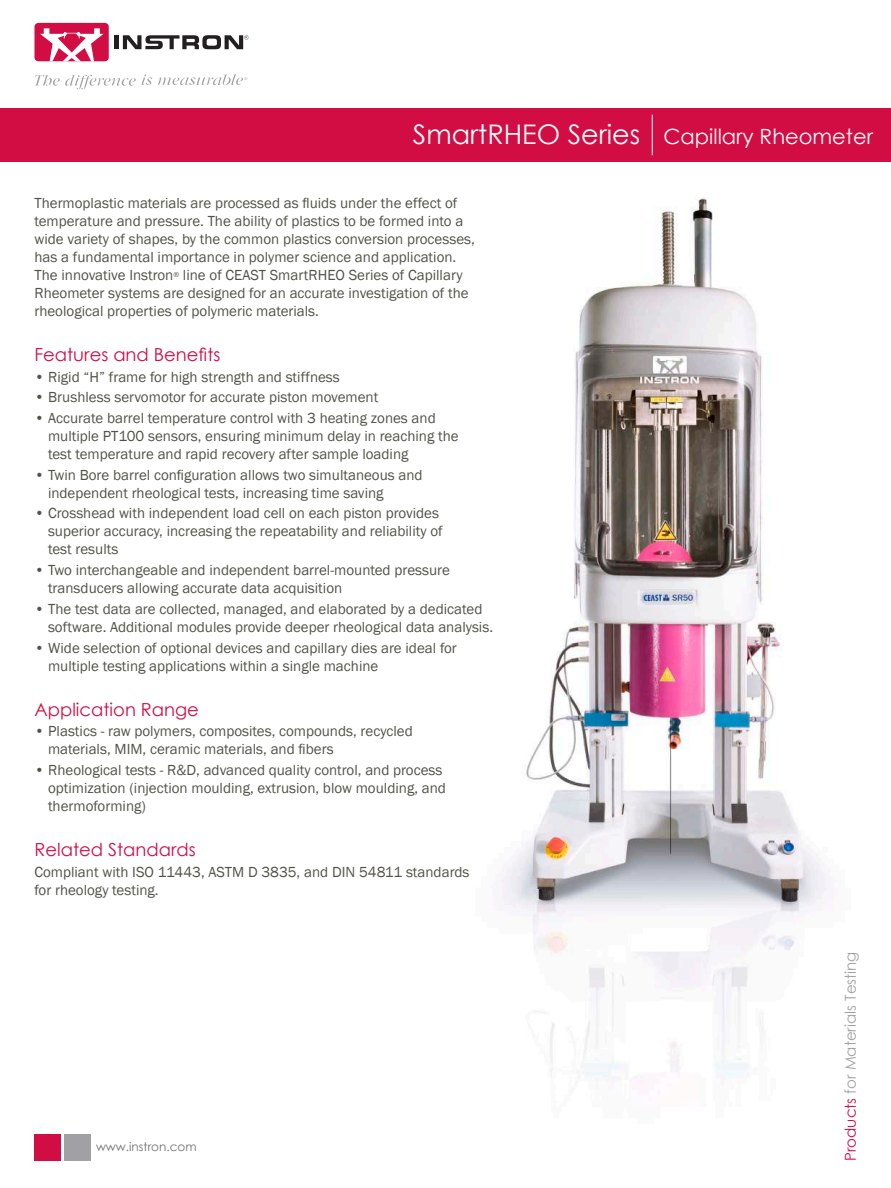
<style>
.page{position:relative;width:891px;height:1188px;background:#fff}
.page>*{position:absolute;margin:0;border:0;box-sizing:border-box;transform-origin:0 0}
.t1{font:21px "Century Gothic";color:#fff}
.t2{font:18px "Century Gothic";color:#d20d44}
.t3{font:15px/18px "Franklin Gothic";color:#535249}
.t4{font:15px "Century Gothic";color:#a1a1a5}
.t5{font:12px "Century Gothic";color:#717074}
.s1{font-size:27px}
.s2{color:#d20d44}
</style>
<div class="page">
<div style="left:34px;top:23px;width:75px;height:38px;background:#d20d44;border-radius:4px"></div>
<svg style="left:40px;top:28px;width:64px;height:33px"></svg>
<hr style="left:114px;top:35px;width:4px;height:14px;background:#231f20">
<svg style="left:123px;top:35px;width:125px;height:14px"></svg>
<svg style="left:35px;top:74px;width:212px;height:15px"></svg>
<img style="left:500px;top:197px;width:328px;height:887px">
<div style="left:0;top:108px;width:891px;height:54px;background:#d20d44"></div>
<hr style="left:652px;top:115px;width:1px;height:40px;background:#fff">
<div style="left:64px;top:1134px;width:27px;height:27px;background:#a1a1a5"></div>
<div style="left:34px;top:1134px;width:28px;height:27px;background:#d20d44"></div>
<h1 class="t1" style="left:413px;top:122px;width:462px"><span class="s1">SmartRHEO Series</span> Capillary Rheometer</h1>
<p class="t3" style="left:34px;top:194px;width:442px">Thermoplastic materials are processed as fluids under the effect of temperature and pressure. The ability of plastics to be formed into a wide variety of shapes, by the common plastics conversion processes, has a fundamental importance in polymer science and application.<br>The innovative Instron<sup>®</sup> line of CEAST SmartRHEO Series of Capillary Rheometer systems are designed for an accurate investigation of the rheological properties of polymeric materials.</p>
<p class="t2" style="left:34px;top:342px;width:188px">Features and Benefits</p>
<p class="t3" style="left:34px;top:368px;width:307px">• Rigid “H” frame for high strength and stiffness</p>
<p class="t3" style="left:34px;top:389px;width:345px">• Brushless servomotor for accurate piston movement</p>
<p class="t3" style="left:48px;top:409px;width:412px;text-indent:-14px">• Accurate barrel temperature control with 3 heating zones and multiple PT100 sensors, ensuring minimum delay in reaching the test temperature and rapid recovery after sample loading</p>
<p class="t3" style="left:48px;top:466px;width:376px;text-indent:-14px">• Twin Bore barrel configuration allows two simultaneous and independent rheological tests, increasing time saving</p>
<p class="t3" style="left:48px;top:505px;width:396px;text-indent:-14px">• Crosshead with independent load cell on each piston provides superior accuracy, increasing the repeatability and reliability of test results</p>
<p class="t3" style="left:48px;top:561px;width:403px;text-indent:-14px">• Two interchangeable and independent barrel-mounted pressure transducers allowing accurate data acquisition</p>
<p class="t3" style="left:48px;top:600px;width:447px;text-indent:-14px">• The test data are collected, managed, and elaborated by a dedicated software. Additional modules provide deeper rheological data analysis.</p>
<p class="t3" style="left:48px;top:639px;width:410px;text-indent:-14px">• Wide selection of optional devices and capillary dies are ideal for multiple testing applications within a single machine</p>
<p class="t2" style="left:34px;top:696px;width:166px">Application Range</p>
<p class="t3" style="left:48px;top:723px;width:366px;text-indent:-14px">• Plastics - raw polymers, composites, compounds, recycled materials, MIM, ceramic materials, and fibers</p>
<p class="t3" style="left:48px;top:761px;width:400px;text-indent:-14px">• Rheological tests - R&amp;D, advanced quality control, and process optimization (injection moulding, extrusion, blow moulding, and thermoforming)</p>
<p class="t2" style="left:34px;top:837px;width:163px">Related Standards</p>
<p class="t3" style="left:34px;top:863px;width:436px">Compliant with ISO 11443, ASTM D 3835, and DIN 54811 standards for rheology testing.</p>
<p class="t5" style="left:96px;top:1138px;width:102px">www.instron.com</p>
<p class="t4" style="left:840px;top:1161px;width:211px;rotate:-90deg"><span class="s2">Products</span> for Materials Testing</p>
</div>
